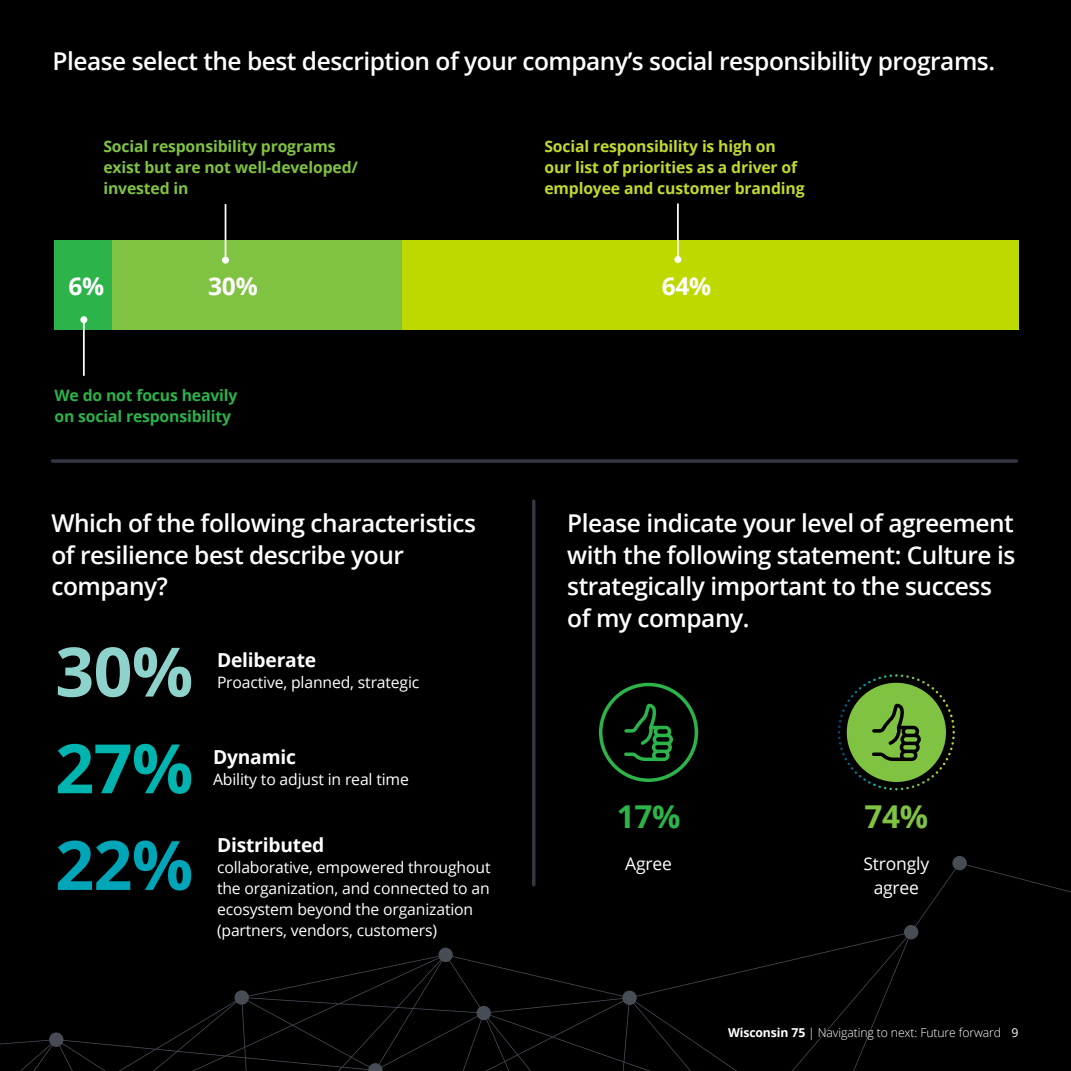
<style>
.page{position:relative;width:1071px;height:1071px;background:#fff}
.page>*{position:absolute;margin:0;border:0;box-sizing:border-box;transform-origin:0 0}
.Brochure_title__foli{font:700 68.25px "Open Sans";color:#8ed2cc}
.Brochure_title__foli-2{font:700 68.25px "Open Sans";color:#00a5b8}
.Brochure_title__foli-3{font:700 68.25px "Open Sans";color:#00b5af}
.Brochure_title__foli-4{font:700 31.5px "Open Sans";color:#2cb34a}
.Brochure_title__foli-5{font:700 31.5px "Open Sans";color:#80c342}
.SUBHEAD_REG_14_16_K{font:600 24.5px/31.5px "Open Sans";letter-spacing:-.02em;color:#fff}
.BODY_REG_10_14_KO{font:700 24.5px "Open Sans";color:#fff}
.Brochure_title__foli-6{font:700 19.25px "Open Sans";letter-spacing:-.01em;color:#fff}
.BODY_REG_10_14_KO-2{font:17.5px/24.5px "Open Sans";letter-spacing:-.01em;color:#fff;text-align:center}
.Brochure_title__foli-7{font:15.75px/21px "Open Sans";letter-spacing:-.01em;color:#fff}
.BODY_REG_10_14_KO-3{font:700 15.75px/21px "Open Sans";letter-spacing:-.01em;color:#c4d82e}
.BODY_REG_10_14_KO-4{font:700 15.75px/21px "Open Sans";letter-spacing:-.01em;color:#80c342}
.BODY_REG_10_14_KO-5{font:700 15.75px/21px "Open Sans";letter-spacing:-.01em;color:#2cb34a}
.Brochure_title__foli-8{font:300 12.25px "Open Sans";letter-spacing:-.01em;color:#fff}
.Folio__7_9_5pt{font:12.25px "Open Sans";color:#fff}
.s1{font-weight:700}
</style>
<div class="page">
<div style="left:0;top:0;width:1071px;height:570px;background:#000"></div>
<div style="left:0;top:570px;width:1071px;height:501px;background:#000"></div>
<svg style="left:52px;top:459px;width:964px;height:4px;background:#2d2f38"></svg>
<div style="left:402px;top:240px;width:616px;height:89px;background:#bdd900"></div>
<div style="left:112px;top:240px;width:290px;height:89px;background:#80c342"></div>
<div style="left:55px;top:240px;width:57px;height:89px;background:#2cb34a"></div>
<hr style="left:83px;top:320px;width:2px;height:56px;background:#fff">
<div style="left:80px;top:316px;width:7px;height:7px;background:#fff;border-radius:50%"></div>
<hr style="left:225px;top:204px;width:1px;height:56px;background:#fff">
<div style="left:222px;top:257px;width:7px;height:7px;background:#fff;border-radius:50%"></div>
<hr style="left:677px;top:204px;width:2px;height:56px;background:#fff">
<div style="left:674px;top:256px;width:7px;height:7px;background:#fff;border-radius:50%"></div>
<svg style="left:532px;top:501px;width:4px;height:384px;background:#2d3038"></svg>
<svg style="left:599px;top:683px;width:99px;height:99px;background:#08220e"></svg>
<svg style="left:847px;top:674px;width:99px;height:108px;background:#53802b"></svg>
<p class="SUBHEAD_REG_14_16_K" style="left:52px;top:45px;width:944px">Please select the best description of your company’s social responsibility programs.</p>
<p class="BODY_REG_10_14_KO-4" style="left:103px;top:136px;width:256px">Social responsibility programs exist but are not well-developed/ invested in</p>
<p class="BODY_REG_10_14_KO-3" style="left:544px;top:136px;width:262px">Social responsibility is high on our list of priorities as a driver of employee and customer branding</p>
<p class="BODY_REG_10_14_KO" style="left:68px;top:269px;width:37px">6%</p>
<p class="BODY_REG_10_14_KO" style="left:208px;top:269px;width:51px">30%</p>
<p class="BODY_REG_10_14_KO" style="left:662px;top:269px;width:51px">64%</p>
<p class="BODY_REG_10_14_KO-5" style="left:55px;top:384px;width:184px">We do not focus heavily on social responsibility</p>
<p class="SUBHEAD_REG_14_16_K" style="left:51px;top:507px;width:426px">Which of the following characteristics of resilience best describe your company?</p>
<p class="Brochure_title__foli" style="left:55px;top:624px;width:140px">30%</p>
<p class="Brochure_title__foli-3" style="left:55px;top:720px;width:140px">27%</p>
<p class="Brochure_title__foli-2" style="left:55px;top:817px;width:140px">22%</p>
<p class="Brochure_title__foli-6" style="left:217px;top:647px;width:101px">Deliberate</p>
<p class="Brochure_title__foli-7" style="left:217px;top:672px;width:204px">Proactive, planned, strategic</p>
<p class="Brochure_title__foli-6" style="left:213px;top:743px;width:84px">Dynamic</p>
<p class="Brochure_title__foli-7" style="left:213px;top:768px;width:197px">Ability to adjust in real time</p>
<p class="Brochure_title__foli-6" style="left:217px;top:832px;width:109px">Distributed</p>
<p class="Brochure_title__foli-7" style="left:217px;top:857px;width:275px">collaborative, empowered throughout the organization, and connected to an ecosystem beyond the organization (partners, vendors, customers)</p>
<p class="SUBHEAD_REG_14_16_K" style="left:567px;top:507px;width:450px">Please indicate your level of agreement with the following statement: Culture is strategically important to the success of my company.</p>
<p class="Brochure_title__foli-4" style="left:617px;top:794px;width:65px">17%</p>
<p class="BODY_REG_10_14_KO-2" style="left:625px;top:851px;width:48px">Agree</p>
<p class="Brochure_title__foli-5" style="left:865px;top:794px;width:65px">74%</p>
<p class="BODY_REG_10_14_KO-2" style="left:863px;top:851px;width:67px">Strongly agree</p>
<p class="Brochure_title__foli-8" style="left:728px;top:1024px;width:275px"><span class="s1">Wisconsin 75</span> | Navigating to next: Future forward</p>
<p class="Folio__7_9_5pt" style="left:1011px;top:1024px;width:9px">9</p>
</div>
